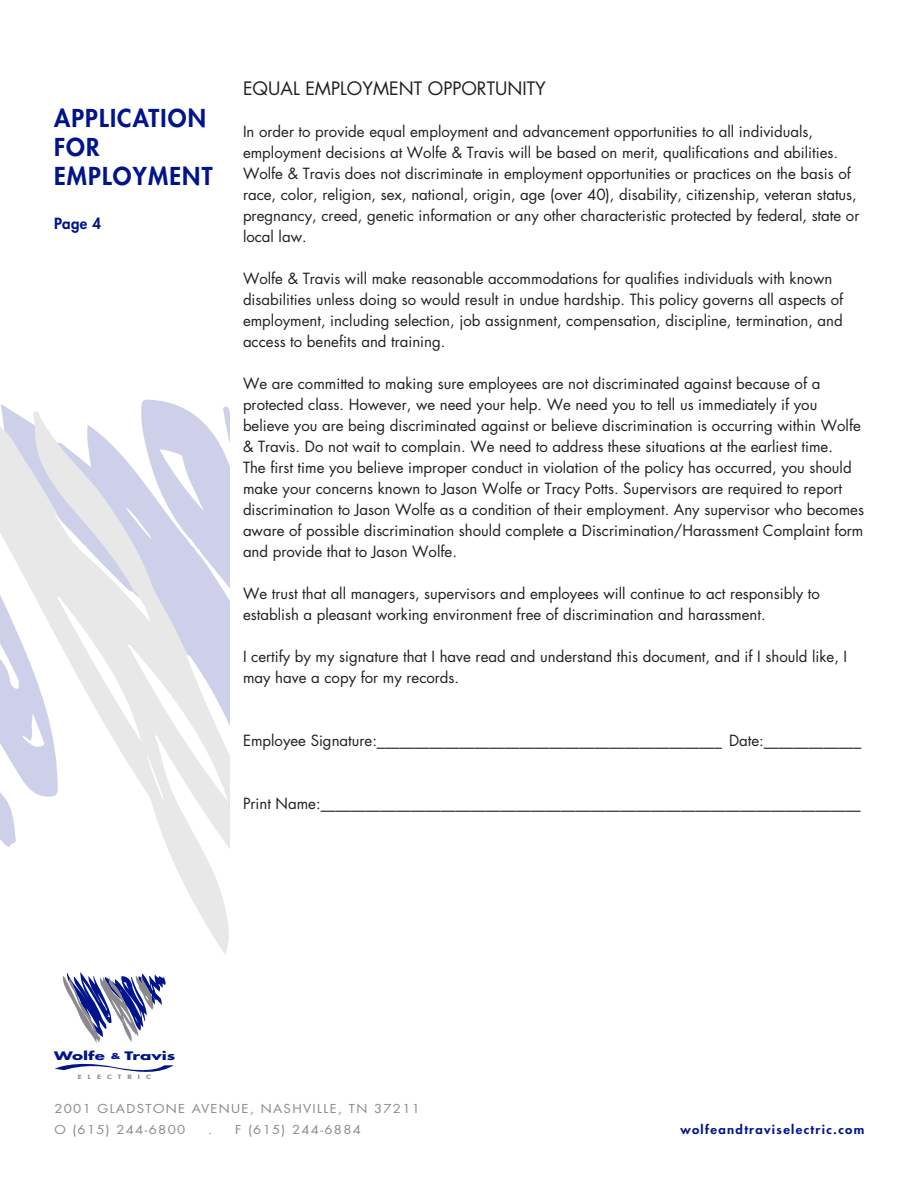
<style>
.page{position:relative;width:918px;height:1188px;background:#fff}
.page>*{position:absolute;margin:0;border:0;box-sizing:border-box;transform-origin:0 0}
.t1{font:700 66.75px "Futura";color:#00148b;scale:1.46 1}
.t2{font:800 24px/28.8px "Futura";letter-spacing:.05em;color:#00148b}
.t3{font:18px "Futura";color:#231f20}
.t4{font:15px/21px "Futura";color:#231f20}
.t5{font:800 15px "Futura";color:#00148b}
.t6{font:12px/21px "Futura";letter-spacing:.1em;color:#8a8a8e;scale:1.1 1}
.t7{font:800 12px "Futura";letter-spacing:.1em;color:#00148b;scale:1.1 1}
.t8{font:700 11.4px "Futura";color:#00148b;scale:1.46 1}
.t9{font:800 5.85px "Futura";color:#8a8a8e;scale:1.41 1}
.s1{font-size:7.95px}
</style>
<div class="page">
<svg style="left:55px;top:1063px;width:119px;height:9px"></svg>
<svg style="left:63px;top:972px;width:103px;height:71px"></svg>
<svg style="left:0;top:408px;width:230px;height:546px"></svg>
<h2 class="t2" style="left:54px;top:103px;width:160px">APPLICATION<br>FOR<br>EMPLOYMENT</h2>
<p class="t5" style="left:54px;top:213px;width:49px">Page 4</p>
<p class="t3" style="left:243px;top:76px;width:304px">EQUAL EMPLOYMENT OPPORTUNITY</p>
<p class="t4" style="left:243px;top:121px;width:618px">In order to provide equal employment and advancement opportunities to all individuals, employment decisions at Wolfe &amp; Travis will be based on merit, qualifications and abilities.<br>Wolfe &amp; Travis does not discriminate in employment opportunities or practices on the basis of race, color, religion, sex, national, origin, age (over 40), disability, citizenship, veteran status, pregnancy, creed, genetic information or any other characteristic protected by federal, state or local law.</p>
<p class="t4" style="left:243px;top:268px;width:602px">Wolfe &amp; Travis will make reasonable accommodations for qualifies individuals with known disabilities unless doing so would result in undue hardship. This policy governs all aspects of employment, including selection, job assignment, compensation, discipline, termination, and access to benefits and training.</p>
<p class="t4" style="left:243px;top:373px;width:622px">We are committed to making sure employees are not discriminated against because of a protected class. However, we need your help. We need you to tell us immediately if you believe you are being discriminated against or believe discrimination is occurring within Wolfe &amp; Travis. Do not wait to complain. We need to address these situations at the earliest time.<br>The first time you believe improper conduct in violation of the policy has occurred, you should make your concerns known to Jason Wolfe or Tracy Potts. Supervisors are required to report discrimination to Jason Wolfe as a condition of their employment. Any supervisor who becomes aware of possible discrimination should complete a Discrimination/Harassment Complaint form and provide that to Jason Wolfe.</p>
<p class="t4" style="left:243px;top:583px;width:578px">We trust that all managers, supervisors and employees will continue to act responsibly to establish a pleasant working environment free of discrimination and harassment.</p>
<p class="t4" style="left:243px;top:646px;width:606px">I certify by my signature that I have read and understand this document, and if I should like, I may have a copy for my records.</p>
<p class="t4" style="left:243px;top:730px;width:620px">Employee Signature:______________________________________________ Date:_____________</p>
<p class="t4" style="left:243px;top:793px;width:619px">Print Name:________________________________________________________________________</p>
<h1 class="t1" style="left:51px;top:1028px;width:58px">&amp;</h1>
<p class="t8" style="left:54px;top:1048px;width:85px">Wolfe <span class="s1">&amp;</span> Travis</p>
<p class="t9" style="left:78px;top:1073px;width:53px">E L E C T R I C</p>
<p class="t6" style="left:54px;top:1098px;width:334px">2001 GLADSTONE AVENUE, NASHVILLE, TN 37211<br>O (615) 244-6800</p>
<p class="t6" style="left:208px;top:1119px;width:5px">.</p>
<p class="t6" style="left:235px;top:1119px;width:116px">F (615) 244-6884</p>
<p class="t7" style="left:680px;top:1122px;width:169px">wolfeandtraviselectric.com</p>
</div>
